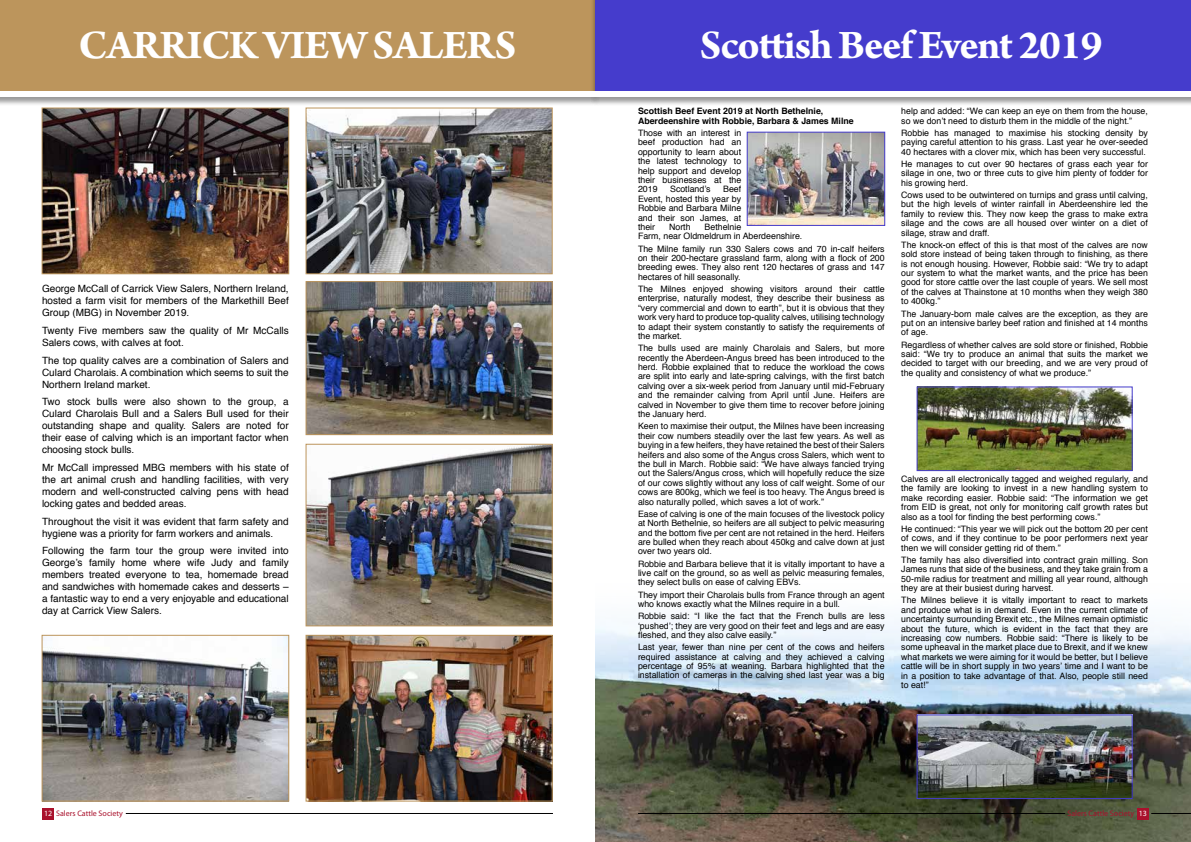
<style>
.page{position:relative;width:1191px;height:842px;background:#fff}
.page>*{position:absolute;margin:0;border:0;box-sizing:border-box;transform-origin:0 0}
.t1{font:700 43px "Arno Pro";letter-spacing:-.025em;color:#fff}
.t2{font:10px/12px "Helvetica";color:#000;text-align:justify}
.t3{font:8.8px/9.4px "Helvetica";color:#000;text-align:justify}
.t4{font:700 8.8px/9.4px "Helvetica";color:#000}
.t5{font:8px "Myriad Pro";color:#a9112c}
.s1{color:#fff}
</style>
<div class="page">
<div style="left:0;top:0;width:600px;height:106px;background:#000;opacity:.4"></div>
<div style="left:0;top:0;width:595px;height:97px;background:#bc955c"></div>
<div style="left:590px;top:0;width:601px;height:106px;background:#000;opacity:.4"></div>
<div style="left:595px;top:0;width:596px;height:97px;background:#453ccc"></div>
<div style="left:0;top:91px;width:1191px;height:6px;background:#fff"></div>
<img style="left:595px;top:617px;width:596px;height:225px">
<img style="left:44px;top:110px;width:243px;height:162px">
<div style="left:42px;top:108px;width:247px;height:166px;border:1px solid #bc955c"></div>
<img style="left:308px;top:446px;width:242px;height:178px">
<div style="left:306px;top:444px;width:246px;height:182px;border:1px solid #bc955c"></div>
<img style="left:308px;top:637px;width:242px;height:162px">
<div style="left:306px;top:635px;width:246px;height:166px;border:1px solid #bc955c"></div>
<img style="left:44px;top:637px;width:243px;height:162px">
<div style="left:42px;top:635px;width:247px;height:166px;border:1px solid #bc955c"></div>
<img style="left:308px;top:110px;width:242px;height:162px">
<div style="left:306px;top:108px;width:246px;height:166px;border:1px solid #bc955c"></div>
<img style="left:308px;top:283px;width:242px;height:150px">
<div style="left:306px;top:281px;width:246px;height:154px;border:1px solid #bc955c"></div>
<img style="left:749px;top:134px;width:134px;height:90px">
<div style="left:747px;top:132px;width:138px;height:94px;border:1px solid #453ccc"></div>
<img style="left:918px;top:389px;width:212px;height:80px">
<div style="left:916px;top:387px;width:216px;height:84px;border:1px solid #453ccc"></div>
<img style="left:918px;top:717px;width:212px;height:80px">
<div style="left:916px;top:715px;width:216px;height:84px;border:1px solid #453ccc"></div>
<hr style="left:126px;top:813px;width:427px;height:1px;background:#000">
<hr style="left:638px;top:813px;width:427px;height:1px;background:#000">
<hr style="left:1151px;top:813px;width:40px;height:1px;background:#000">
<div style="left:43px;top:808px;width:11px;height:11px;background:#a9112c"></div>
<div style="left:1137px;top:808px;width:11px;height:11px;background:#a9112c"></div>
<h1 class="t1" style="left:78px;top:20px;width:439px">CARRICK VIEW SALERS</h1>
<p class="t2" style="left:42px;top:283px;width:248px">George McCall of Carrick View Salers, Northern Ireland, hosted a farm visit for members of the Markethill Beef Group (MBG) in November 2019.</p>
<p class="t2" style="left:42px;top:325px;width:248px">Twenty Five members saw the quality of Mr McCalls<br>Salers cows, with calves at foot.</p>
<p class="t2" style="left:42px;top:355px;width:248px">The top quality calves are a combination of Salers and Culard Charolais. A combination which seems to suit the Northern Ireland market.</p>
<p class="t2" style="left:42px;top:396px;width:248px">Two stock bulls were also shown to the group, a Culard Charolais Bull and a Salers Bull used for their outstanding shape and quality. Salers are noted for their ease of calving which is an important factor when choosing stock bulls.</p>
<p class="t2" style="left:42px;top:462px;width:248px">Mr McCall impressed MBG members with his state of the art animal crush and handling facilities, with very modern and well-constructed calving pens with head locking gates and bedded areas.</p>
<p class="t2" style="left:42px;top:516px;width:248px">Throughout the visit it was evident that farm safety and hygiene was a priority for farm workers and animals.</p>
<p class="t2" style="left:42px;top:545px;width:248px">Following the farm tour the group were invited into George’s family home where wife Judy and family members treated everyone to tea, homemade bread and sandwiches with homemade cakes and desserts – a fantastic way to end a very enjoyable and educational day at Carrick View Salers.</p>
<h1 class="t1" style="left:700px;top:20px;width:404px">Scottish Beef Event 2019</h1>
<p class="t4" style="left:638px;top:107px;width:217px">Scottish Beef Event 2019 at North Bethelnie,<br>Aberdeenshire with Robbie, Barbara &amp; James Milne</p>
<p class="t3" style="left:638px;top:128px;width:105px">Those with an interest in beef production had an opportunity to learn about the latest technology to help support and develop their businesses at the 2019</p>
<p class="t3" style="left:670px;top:185px;width:42px">Scotland’s</p>
<p class="t3" style="left:638px;top:185px;width:105px;text-indent:85px">Beef Event, hosted this year by Robbie and Barbara Milne and their son James, at their</p>
<p class="t3" style="left:638px;top:222px;width:166px;text-indent:67px">Bethelnie<br>Farm, near Oldmeldrum in Aberdeenshire.</p>
<p class="t3" style="left:638px;top:244px;width:248px">The Milne family run 330 Salers cows and 70 in-calf heifers on their 200-hectare grassland farm, along with a flock of 200 breeding ewes. They also rent 120 hectares of grass and 147 hectares of hill seasonally.</p>
<p class="t3" style="left:638px;top:285px;width:248px">The Milnes enjoyed showing visitors around their cattle enterprise, naturally modest, they describe their business as “very commercial and down to earth”, but it is obvious that they work very hard to produce top-quality calves, utilising technology to adapt their system constantly to satisfy the requirements of the market.</p>
<p class="t3" style="left:638px;top:344px;width:248px">The bulls used are mainly Charolais and Salers, but more recently the Aberdeen-Angus breed has been introduced to the herd. Robbie explained that to reduce the workload the cows are split into early and late-spring calvings, with the first batch calving over a six-week period from January until mid-February and the remainder calving from April until June. Heifers are calved in November to give them time to recover before joining the January herd.</p>
<p class="t3" style="left:638px;top:422px;width:248px">Keen to maximise their output, the Milnes have been increasing their cow numbers steadily over the last few years. As well as buying in a few heifers, they have retained the best of their Salers heifers and also some of the Angus cross Salers, which went to the bull in March. Robbie said: “We have always fancied trying out the Salers/Angus cross, which will hopefully reduce the size of our cows slightly without any loss of calf weight. Some of our cows are 800kg, which we feel is too heavy. The Angus breed is also naturally polled, which saves a lot of work.”</p>
<p class="t3" style="left:638px;top:509px;width:248px">Ease of calving is one of the main focuses of the livestock policy at North Bethelnie, so heifers are all subject to pelvic measuring and the bottom five per cent are not retained in the herd. Heifers are bulled when they reach about 450kg and calve down at just over two years old.</p>
<p class="t3" style="left:638px;top:559px;width:248px">Robbie and Barbara believe that it is vitally important to have a live calf on the ground, so as well as pelvic measuring females, they select bulls on ease of calving EBVs.</p>
<p class="t3" style="left:638px;top:590px;width:248px">They import their Charolais bulls from France through an agent who knows exactly what the Milnes require in a bull.</p>
<p class="t3" style="left:638px;top:612px;width:248px">Robbie said: “I like the fact that the French bulls are less ‘pushed’; they are very good on their feet and legs and are easy fleshed, and they also calve easily.”</p>
<p class="t3" style="left:638px;top:643px;width:248px">Last year, fewer than nine per cent of the cows and heifers required assistance at calving and they achieved a calving percentage of 95% at weaning. Barbara highlighted that the installation of cameras in the calving shed last year was a big</p>
<p class="t3" style="left:669px;top:222px;width:23px">North</p>
<p class="t3" style="left:901px;top:107px;width:248px">help and added: “We can keep an eye on them from the house, so we don’t need to disturb them in the middle of the night.”</p>
<p class="t3" style="left:901px;top:128px;width:248px">Robbie has managed to maximise his stocking density by paying careful attention to his grass. Last year he over-seeded 40 hectares with a clover mix, which has been very successful.</p>
<p class="t3" style="left:901px;top:159px;width:248px">He manages to cut over 90 hectares of grass each year for silage in one, two or three cuts to give him plenty of fodder for his growing herd.</p>
<p class="t3" style="left:901px;top:191px;width:248px">Cows used to be outwintered on turnips and grass until calving, but the high levels of winter rainfall in Aberdeenshire led the family to review this. They now keep the grass to make extra silage and the cows are all housed over winter on a diet of silage, straw and draff.</p>
<p class="t3" style="left:901px;top:240px;width:248px">The knock-on effect of this is that most of the calves are now sold store instead of being taken through to finishing, as there is not enough housing. However, Robbie said: “We try to adapt our system to what the market wants, and the price has been good for store cattle over the last couple of years. We sell most of the calves at Thainstone at 10 months when they weigh 380 to 400kg.”</p>
<p class="t3" style="left:901px;top:309px;width:248px">The January-born male calves are the exception, as they are put on an intensive barley beef ration and finished at 14 months of age.</p>
<p class="t3" style="left:901px;top:340px;width:248px">Regardless of whether calves are sold store or finished, Robbie said: “We try to produce an animal that suits the market we decided to target with our breeding, and we are very proud of the quality and consistency of what we produce.”</p>
<p class="t3" style="left:901px;top:474px;width:248px">Calves are all electronically tagged and weighed regularly, and the family are looking to invest in a new handling system to make recording easier. Robbie said: “The information we get from EID is great, not only for monitoring calf growth rates but also as a tool for finding the best performing cows.”</p>
<p class="t3" style="left:901px;top:524px;width:248px">He continued: “This year we will pick out the bottom 20 per cent of cows, and if they continue to be poor performers next year then we will consider getting rid of them.”</p>
<p class="t3" style="left:901px;top:555px;width:248px">The family has also diversified into contract grain milling. Son James runs that side of the business, and they take grain from a 50-mile radius for treatment and milling all year round, although they are at their busiest during harvest.</p>
<p class="t3" style="left:901px;top:596px;width:248px">The Milnes believe it is vitally important to react to markets and produce what is in demand. Even in the current climate of uncertainty surrounding Brexit etc., the Milnes remain optimistic about the future, which is evident in the fact that they are increasing cow numbers. Robbie said: “There is likely to be some upheaval in the market place due to Brexit, and if we knew what markets we were aiming for it would be better, but I believe cattle will be in short supply in two years’ time and I want to be in a position to take advantage of that. Also, people still need to eat!”</p>
<p class="t5" style="left:44px;top:808px;width:80px"><span class="s1">12</span> Salers Cattle Society</p>
<p class="t5" style="left:1067px;top:808px;width:81px">Salers Cattle Society <span class="s1">13</span></p>
</div>
